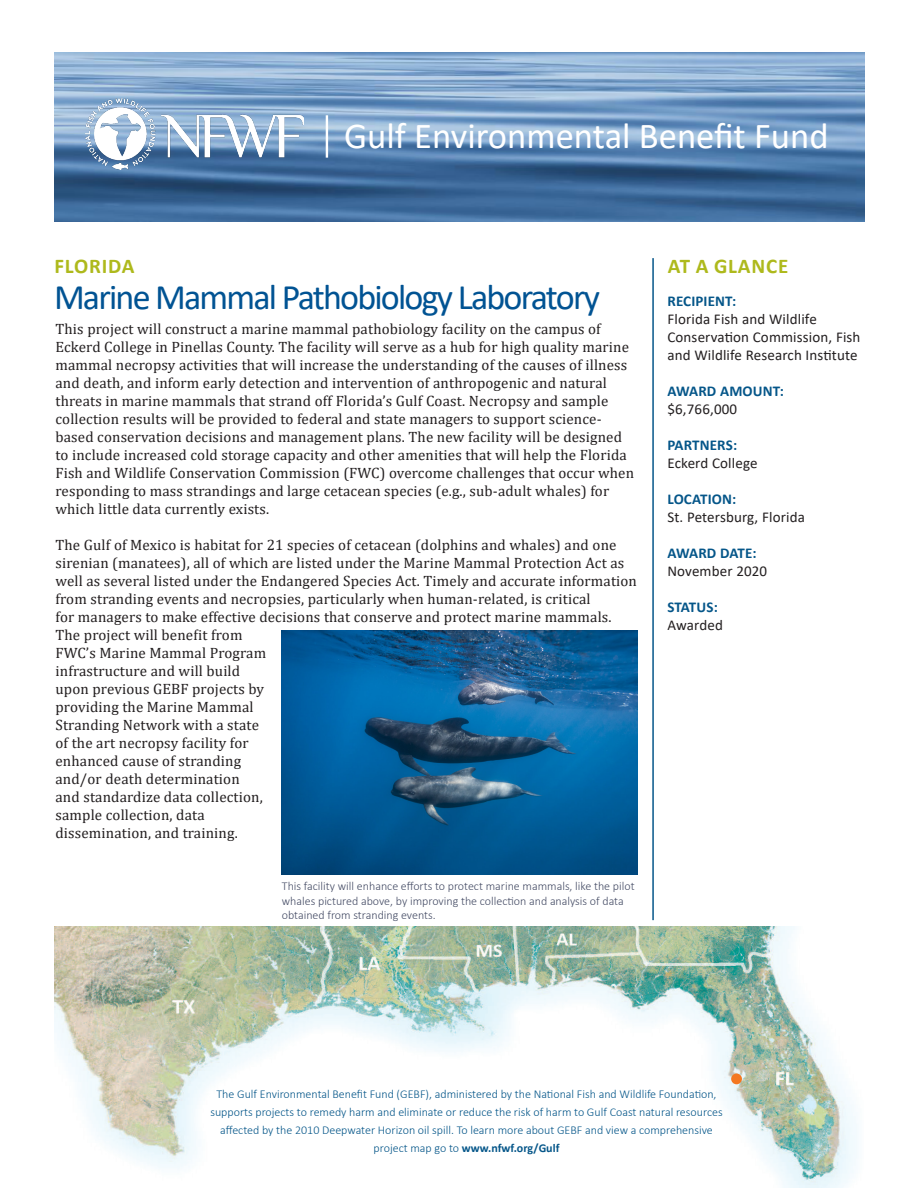
<style>
.page{position:relative;width:918px;height:1188px;background:#fff}
.page>*{position:absolute;margin:0;border:0;box-sizing:border-box;transform-origin:0 0}
.t1{font:36.6px "Calibri";color:#fff}
.t2{font:36px "Calibri";letter-spacing:-.05em;color:#015393}
.t3{font:700 21px "Calibri";letter-spacing:.04em;color:#aeb91c}
.t4{font:15px/18px "Cambria";letter-spacing:.01em;color:#231f20}
.t5{font:15px/18px "Calibri";letter-spacing:.01em;color:#231f20}
.t6{font:700 15px "Calibri";letter-spacing:.01em;color:#055689}
.t7{font:700 15px "Calibri";letter-spacing:-.015em;color:#055689}
.t8{font:300 12px/18px "Calibri";color:#055689;text-align:center}
.t9{font:300 12px/14.4px "Calibri";color:#454c65}
.s1{font-weight:700}
</style>
<div class="page">
<img style="left:54px;top:927px;width:803px;height:261px">
<hr style="left:652px;top:258px;width:2px;height:662px;background:#055689">
<img style="left:54px;top:53px;width:810px;height:168px">
<img style="left:86px;top:99px;width:217px;height:71px">
<hr style="left:326px;top:115px;width:2px;height:43px;background:#fff">
<div style="left:731px;top:1074px;width:11px;height:10px;background:#f47721;border-radius:50%"></div>
<img style="left:282px;top:631px;width:355px;height:244px">
<p class="t1" style="left:344px;top:110px;width:486px">Gulf Environmental Benefit Fund</p>
<p class="t3" style="left:54px;top:251px;width:82px">FLORIDA</p>
<p class="t3" style="left:668px;top:251px;width:122px">AT A GLANCE</p>
<p class="t6" style="left:667px;top:290px;width:70px">RECIPIENT:</p>
<p class="t5" style="left:667px;top:310px;width:195px">Florida Fish and Wildlife<br>Conservation Commission, Fish and Wildlife Research Institute</p>
<p class="t6" style="left:667px;top:380px;width:118px">AWARD AMOUNT:</p>
<p class="t5" style="left:667px;top:400px;width:71px">$6,766,000</p>
<p class="t6" style="left:667px;top:434px;width:71px">PARTNERS:</p>
<p class="t5" style="left:667px;top:454px;width:92px">Eckerd College</p>
<p class="t6" style="left:667px;top:488px;width:70px">LOCATION:</p>
<p class="t5" style="left:667px;top:508px;width:139px">St. Petersburg, Florida</p>
<p class="t7" style="left:667px;top:542px;width:91px">AWARD DATE:</p>
<p class="t5" style="left:667px;top:562px;width:101px">November 2020</p>
<p class="t6" style="left:667px;top:596px;width:52px">STATUS:</p>
<p class="t5" style="left:667px;top:616px;width:57px">Awarded</p>
<p class="t2" style="left:54px;top:272px;width:548px">Marine Mammal Pathobiology Laboratory</p>
<p class="t4" style="left:56px;top:320px;width:580px">This project will construct a marine mammal pathobiology facility on the campus of Eckerd College in Pinellas County. The facility will serve as a hub for high quality marine mammal necropsy activities that will increase the understanding of the causes of illness and death, and inform early detection and intervention of anthropogenic and natural threats in marine mammals that strand off Florida’s Gulf Coast. Necropsy and sample collection results will be provided to federal and state managers to support science&shy;based conservation decisions and management plans. The new facility will be designed to include increased cold storage capacity and other amenities that will help the Florida Fish and Wildlife Conservation Commission (FWC) overcome challenges that occur when responding to mass strandings and large cetacean species (e.g., sub-adult whales) for which little data currently exists.</p>
<p class="t4" style="left:56px;top:536px;width:583px">The Gulf of Mexico is habitat for 21 species of cetacean (dolphins and whales) and one sirenian (manatees), all of which are listed under the Marine Mammal Protection Act as well as several listed under the Endangered Species Act. Timely and accurate information from stranding events and necropsies, particularly when human-related, is critical<br>for managers to make effective decisions that conserve and protect marine mammals.<br>The project will benefit from<br>FWC’s Marine Mammal Program<br>infrastructure and will build<br>upon previous GEBF projects by<br>providing the Marine Mammal<br>Stranding Network with a state<br>of the art necropsy facility for<br>enhanced cause of stranding<br>and/or death determination<br>and standardize data collection,<br>sample collection, data<br>dissemination, and training.</p>
<p class="t9" style="left:282px;top:879px;width:354px">This facility will enhance efforts to protect marine mammals, like the pilot whales pictured above, by improving the collection and analysis of data obtained from stranding events.</p>
<p class="t8" style="left:210px;top:1085px;width:514px">The Gulf Environmental Benefit Fund (GEBF), administered by the National Fish and Wildlife Foundation, supports projects to remedy harm and eliminate or reduce the risk of harm to Gulf Coast natural resources affected by the 2010 Deepwater Horizon oil spill. To learn more about GEBF and view a comprehensive project map go to <span class="s1">www.nfwf.org/Gulf</span></p>
</div>
